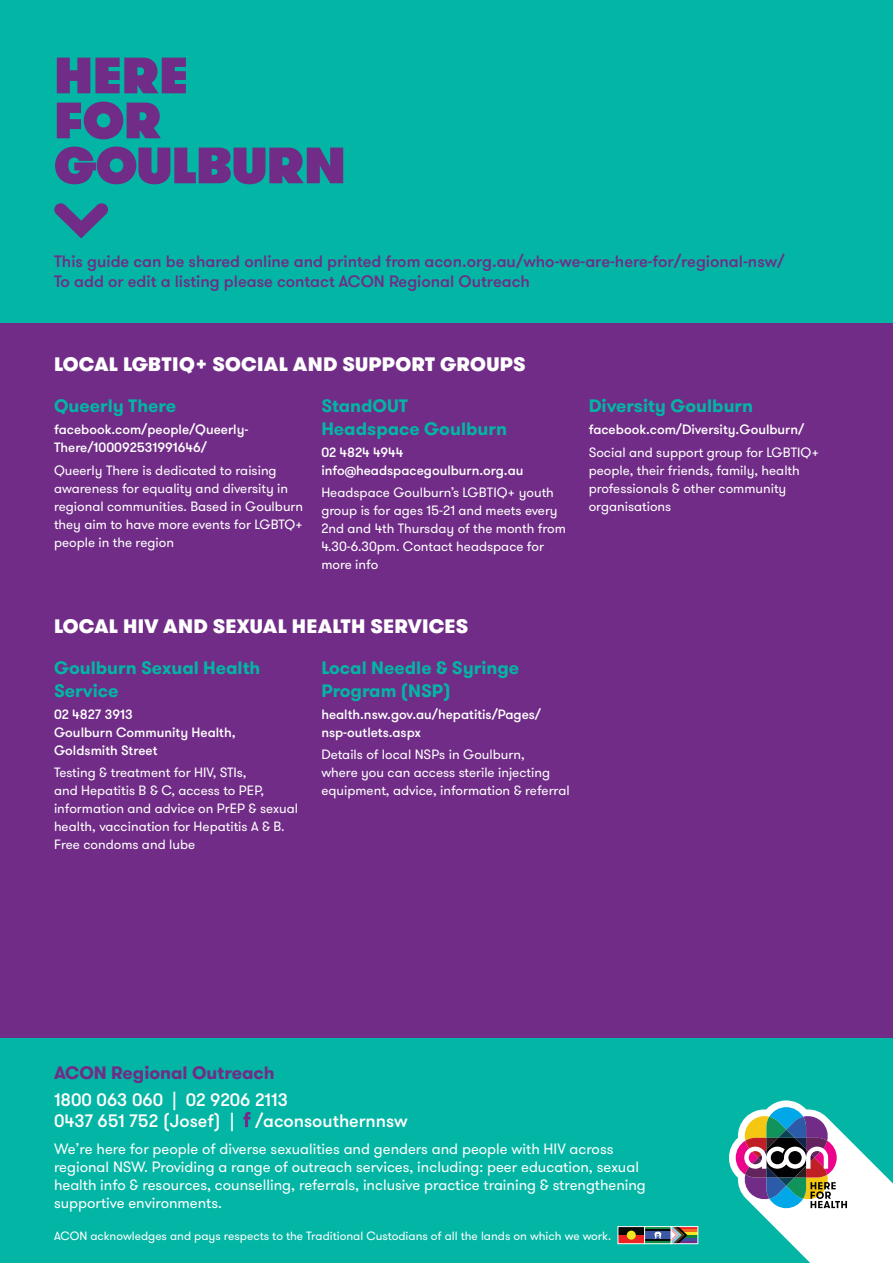
<style>
.page{position:relative;width:893px;height:1263px;background:#03b5a4}
.page>*{position:absolute;margin:0;border:0;box-sizing:border-box;transform-origin:0 0}
.here_for{font:800 51px "GT Walsheim";letter-spacing:-.01em;color:#702c86}
.heading{font:900 19.5px "GT Walsheim";letter-spacing:.015em;color:#fff}
.org_name{font:700 18px/22.5px "GT Walsheim";color:#03b5a4}
.t1{font:500 18px "GT Walsheim";color:#fff}
.t2{font:700 18px "GT Walsheim";color:#702c86}
.t3{font:500 16.5px "GT Walsheim";color:#702c86}
.t4{font:15px/18px "GT Walsheim";color:#fff}
.sub_head{font:13.5px/18px "GT Walsheim";color:#fff}
.sub_head-2{font:500 13.5px/18px "GT Walsheim";color:#fff}
.t5{font:12px "GT Walsheim";color:#fff}
</style>
<div class="page">
<div style="left:0;top:323px;width:893px;height:714px;background:#702c86"></div>
<svg style="left:729px;top:1100px;width:164px;height:163px"></svg>
<div style="left:618px;top:1235px;width:27px;height:9px;background:#ee2123"></div>
<div style="left:618px;top:1226px;width:27px;height:9px;background:#070904"></div>
<div style="left:627px;top:1230px;width:9px;height:10px;background:#f0e81f;border-radius:50%"></div>
<div style="left:617px;top:1226px;width:28px;height:18px;border:1px solid #fff"></div>
<hr style="left:645px;top:1226px;width:26px;height:4px;background:#118943">
<hr style="left:645px;top:1240px;width:26px;height:4px;background:#118943">
<div style="left:645px;top:1230px;width:26px;height:10px;background:#3c58a4"></div>
<hr style="left:645px;top:1229px;width:26px;height:2px;background:#070904">
<hr style="left:645px;top:1239px;width:26px;height:2px;background:#070904">
<svg style="left:654px;top:1231px;width:8px;height:8px"></svg>
<div style="left:644px;top:1226px;width:28px;height:18px;border:1px solid #fff"></div>
<hr style="left:671px;top:1226px;width:27px;height:3px;background:#ee2123">
<hr style="left:671px;top:1229px;width:27px;height:3px;background:#f36a21">
<hr style="left:671px;top:1232px;width:27px;height:3px;background:#f7e623">
<hr style="left:671px;top:1235px;width:27px;height:3px;background:#0e813f">
<hr style="left:671px;top:1238px;width:27px;height:3px;background:#3c50a2">
<hr style="left:671px;top:1241px;width:27px;height:3px;background:#702c86">
<svg style="left:673px;top:1228px;width:14px;height:14px"></svg>
<div style="left:671px;top:1226px;width:27px;height:18px;border:1px solid #fff"></div>
<svg style="left:243px;top:1112px;width:8px;height:15px"></svg>
<svg style="left:54px;top:203px;width:54px;height:35px"></svg>
<p class="here_for" style="left:54px;top:40px;width:136px">HERE</p>
<p class="here_for" style="left:54px;top:85px;width:109px">FOR</p>
<p class="here_for" style="left:54px;top:130px;width:293px">GOULBURN</p>
<p class="t3" style="left:54px;top:251px;width:732px">This guide can be shared online and printed from acon.org.au/who-we-are-here-for/regional-nsw/</p>
<p class="t3" style="left:54px;top:270px;width:477px">To add or edit a listing please contact ACON Regional Outreach</p>
<p class="heading" style="left:54px;top:351px;width:473px">LOCAL LGBTIQ+ SOCIAL AND SUPPORT GROUPS</p>
<p class="org_name" style="left:54px;top:395px;width:124px">Queerly There</p>
<p class="sub_head-2" style="left:54px;top:421px;width:196px">facebook.com/people/Queerly-<br>There/100092531991646/</p>
<p class="sub_head" style="left:54px;top:461px;width:251px">Queerly There is dedicated to raising awareness for equality and diversity in regional communities. Based in Goulburn they aim to have more events for LGBTQ+ people in the region</p>
<p class="org_name" style="left:321px;top:395px;width:187px">StandOUT<br>Headspace Goulburn</p>
<p class="sub_head-2" style="left:321px;top:444px;width:83px">02 4824 4944</p>
<p class="sub_head-2" style="left:321px;top:462px;width:204px">info@headspacegoulburn.org.au</p>
<p class="sub_head" style="left:321px;top:484px;width:246px">Headspace Goulburn’s LGBTIQ+ youth group is for ages 15-21 and meets every<br>2nd and 4th Thursday of the month from<br>4.30-6.30pm. Contact headspace for more info</p>
<p class="heading" style="left:54px;top:613px;width:416px">LOCAL HIV AND SEXUAL HEALTH SERVICES</p>
<p class="org_name" style="left:54px;top:657px;width:208px">Goulburn Sexual Health<br>Service</p>
<p class="sub_head-2" style="left:54px;top:705px;width:80px">02 4827 3913</p>
<p class="sub_head-2" style="left:54px;top:723px;width:183px">Goulburn Community Health,<br>Goldsmith Street</p>
<p class="sub_head" style="left:54px;top:764px;width:246px">Testing &amp; treatment for HIV, STIs,<br>and Hepatitis B &amp; C, access to PEP, information and advice on PrEP &amp; sexual health, vaccination for Hepatitis A &amp; B.<br>Free condoms and lube</p>
<p class="org_name" style="left:321px;top:657px;width:199px">Local Needle &amp; Syringe<br>Program (NSP)</p>
<p class="sub_head-2" style="left:321px;top:705px;width:221px">health.nsw.gov.au/hepatitis/Pages/ nsp-outlets.aspx</p>
<p class="sub_head" style="left:321px;top:746px;width:250px">Details of local NSPs in Goulburn,<br>where you can access sterile injecting equipment, advice, information &amp; referral</p>
<p class="org_name" style="left:589px;top:395px;width:166px">Diversity Goulburn</p>
<p class="sub_head-2" style="left:589px;top:421px;width:217px">facebook.com/Diversity.Goulburn/</p>
<p class="sub_head" style="left:589px;top:443px;width:232px">Social and support group for LGBTIQ+ people, their friends, family, health professionals &amp; other community organisations</p>
<p class="t2" style="left:54px;top:1061px;width:222px">ACON Regional Outreach</p>
<p class="t1" style="left:54px;top:1088px;width:235px">1800 063 060 | 02 9206 2113</p>
<p class="t1" style="left:54px;top:1109px;width:355px">0437 651 752 (Josef) | /aconsouthernnsw</p>
<p class="t4" style="left:54px;top:1140px;width:593px">We’re here for people of diverse sexualities and genders and people with HIV across regional NSW. Providing a range of outreach services, including: peer education, sexual health info &amp; resources, counselling, referrals, inclusive practice training &amp; strengthening supportive environments.</p>
<p class="t5" style="left:54px;top:1229px;width:559px">ACON acknowledges and pays respects to the Traditional Custodians of all the lands on which we work.</p>
</div>
